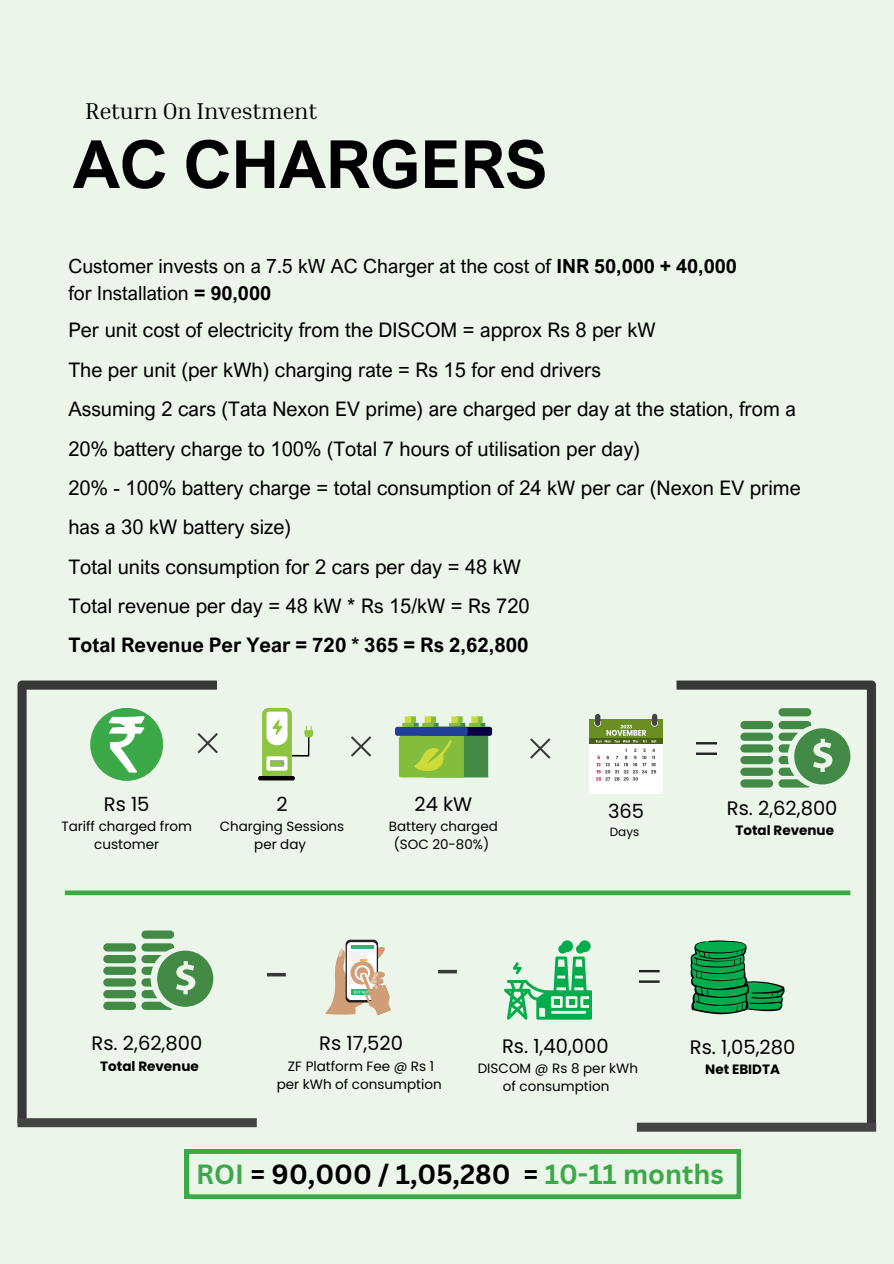
<style>
.page{position:relative;width:894px;height:1264px;background:#fff}
.page>*{position:absolute;margin:0;border:0;box-sizing:border-box;transform-origin:0 0}
.t1{font:700 66.45px "Arial Nova";letter-spacing:-.005em;color:#000}
.t2{font:700 27px "Canva Sans";color:#000}
.t3{font:23.4px "Inria Serif";letter-spacing:-.015em;color:#000}
.t4{font:20.1px/39.3px "Arial Nova";color:#000}
.t5{font:700 20.1px "Arial Nova";color:#000}
.t6{font:19.5px/27px "Arial Nova";color:#000}
.t7{font:19.5px "Poppins";color:#000}
.t8{font:13.5px/18px "Poppins";color:#000;text-align:center}
.t9{font:700 13.5px "Poppins";color:#000}
.t10{font:12px "Poppins";color:#000}
.s1{font-weight:700}
.s2{color:#3ca949}
</style>
<div class="page">
<div style="left:0;top:0;width:893px;height:1263px;background:#ebf5ea"></div>
<svg style="left:17px;top:680px;width:858px;height:442px"></svg>
<div style="left:90px;top:708px;width:73px;height:72px;background:#3ca949;border-radius:50%"></div>
<svg style="left:109px;top:716px;width:36px;height:56px"></svg>
<div style="left:589px;top:719px;width:74px;height:74px;background:#fff"></div>
<div style="left:589px;top:719px;width:74px;height:22px;background:#6b8e23"></div>
<div style="left:589px;top:738px;width:74px;height:5px;background:#4a6218"></div>
<div style="left:595px;top:714px;width:5px;height:12px;background:#444;border-radius:3px"></div>
<div style="left:651px;top:714px;width:6px;height:12px;background:#444;border-radius:3px"></div>
<svg style="left:596px;top:748px;width:60px;height:32px"></svg>
<svg style="left:595px;top:724px;width:61px;height:18px"></svg>
<svg style="left:345px;top:939px;width:33px;height:63px"></svg>
<div style="left:347px;top:942px;width:29px;height:58px;background:#fff;border-radius:4px"></div>
<hr style="left:351px;top:945px;width:22px;height:3px;background:#2bb673">
<svg style="left:325px;top:946px;width:70px;height:71px"></svg>
<svg style="left:503px;top:940px;width:88px;height:79px"></svg>
<svg style="left:197px;top:733px;width:21px;height:20px"></svg>
<svg style="left:351px;top:736px;width:20px;height:20px"></svg>
<svg style="left:530px;top:738px;width:20px;height:20px"></svg>
<hr style="left:696px;top:742px;width:20px;height:2px;background:#212121">
<hr style="left:696px;top:752px;width:20px;height:3px;background:#212121">
<svg style="left:267px;top:972px;width:19px;height:4px"></svg>
<svg style="left:438px;top:969px;width:19px;height:4px"></svg>
<hr style="left:639px;top:969px;width:20px;height:3px;background:#212121">
<hr style="left:639px;top:980px;width:20px;height:2px;background:#212121">
<svg style="left:258px;top:708px;width:55px;height:72px"></svg>
<svg style="left:395px;top:716px;width:97px;height:61px"></svg>
<svg style="left:740px;top:708px;width:110px;height:79px"></svg>
<svg style="left:103px;top:930px;width:110px;height:79px"></svg>
<svg style="left:690px;top:940px;width:94px;height:74px"></svg>
<div style="left:65px;top:890px;width:785px;height:5px;background:#3ca949"></div>
<svg style="left:185px;top:1149px;width:555px;height:49px"></svg>
<div style="left:17px;top:1118px;width:240px;height:9px;background:#444"></div>
<div style="left:636px;top:1122px;width:239px;height:9px;background:#444"></div>
<p class="t3" style="left:85px;top:96px;width:234px">Return On Investment</p>
<h5 class="t1" style="left:73px;top:123px;width:476px">AC CHARGERS</h5>
<h5 class="t6" style="left:68px;top:252px;width:669px">Customer invests on a 7.5 kW AC Charger at the cost of <span class="s1">INR 50,000 + 40,000 </span>for Installation <span class="s1">= 90,000</span></h5>
<p class="t4" style="left:68px;top:310px;width:728px">Per unit cost of electricity from the DISCOM = approx Rs 8 per kW<br>The per unit (per kWh) charging rate = Rs 15 for end drivers<br>Assuming 2 cars (Tata Nexon EV prime) are charged per day at the station, from a 20% battery charge to 100% (Total 7 hours of utilisation per day)</p>
<p class="t4" style="left:68px;top:467px;width:733px">20% - 100% battery charge = total consumption of 24 kW per car (Nexon EV prime has a 30 kW battery size)<br>Total units consumption for 2 cars per day = 48 kW</p>
<p class="t4" style="left:68px;top:586px;width:462px">Total revenue per day = 48 kW * Rs 15/kW = Rs 720</p>
<h5 class="t5" style="left:68px;top:632px;width:461px">Total Revenue Per Year = 720 * 365 = Rs 2,62,800</h5>
<h4 class="t7" style="left:104px;top:790px;width:47px">Rs 15</h4>
<h4 class="t8" style="left:61px;top:817px;width:132px">Tariff charged from customer</h4>
<h4 class="t7" style="left:276px;top:790px;width:13px">2</h4>
<h4 class="t8" style="left:220px;top:817px;width:126px">Charging Sessions per day</h4>
<p class="t7" style="left:414px;top:790px;width:59px">24 kW</p>
<p class="t8" style="left:389px;top:817px;width:110px">Battery charged (SOC 20-80%)</p>
<h4 class="t7" style="left:608px;top:797px;width:38px">365</h4>
<p class="t10" style="left:609px;top:823px;width:31px">Days</p>
<p class="t7" style="left:726px;top:794px;width:112px">Rs. 2,62,800</p>
<p class="t9" style="left:735px;top:821px;width:100px">Total Revenue</p>
<p class="t7" style="left:92px;top:1029px;width:112px">Rs. 2,62,800</p>
<p class="t9" style="left:100px;top:1056px;width:100px">Total Revenue</p>
<h1 class="t7" style="left:319px;top:1029px;width:85px">Rs 17,520</h1>
<h1 class="t8" style="left:276px;top:1056px;width:166px">ZF Platform Fee @ Rs 1 per kWh of consumption</h1>
<h3 class="t7" style="left:502px;top:1032px;width:108px">Rs. 1,40,000</h3>
<h3 class="t8" style="left:477px;top:1059px;width:162px">DISCOM @ Rs 8 per kWh of consumption</h3>
<p class="t7" style="left:689px;top:1033px;width:107px">Rs. 1,05,280</p>
<p class="t9" style="left:705px;top:1060px;width:76px">Net EBIDTA</p>
<p class="t2" style="left:196px;top:1154px;width:529px"><span class="s2">ROI</span> = 90,000 / 1,05,280 = <span class="s2">10-11 months</span></p>
</div>
